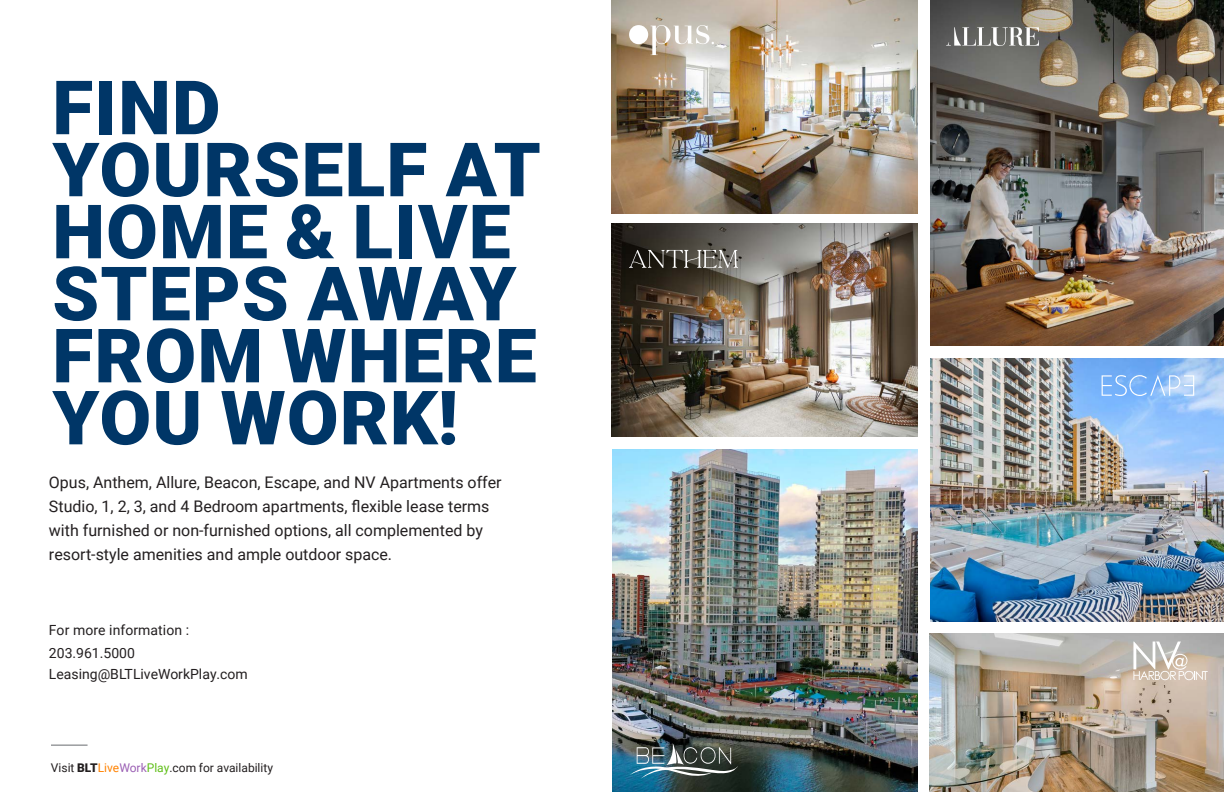
<style>
.page{position:relative;width:1224px;height:792px;background:#fff}
.page>*{position:absolute;margin:0;border:0;box-sizing:border-box;transform-origin:0 0}
.t1{font:900 75px/62px "Roboto";letter-spacing:.015em;color:#003667}
.t2{font:16px/24px "Roboto";color:#231f20}
.t3{font:14px/21.3px "Roboto";color:#231f20}
.t4{font:12px "Roboto";color:#231f20}
.s1{font-weight:900}
.s2{color:#ff8200}
.s3{color:#9b60b4}
.s4{color:#61bf1a}
</style>
<div class="page">
<hr style="left:51px;top:744px;width:37px;height:2px;background:#939598">
<img style="left:929px;top:633px;width:295px;height:159px">
<img style="left:612px;top:0;width:306px;height:213px">
<img style="left:612px;top:223px;width:306px;height:213px">
<img style="left:612px;top:449px;width:306px;height:343px">
<img style="left:931px;top:359px;width:293px;height:263px">
<img style="left:931px;top:0;width:293px;height:346px">
<svg style="left:946px;top:27px;width:93px;height:19px"></svg>
<img style="left:630px;top:743px;width:108px;height:36px">
<svg style="left:1133px;top:642px;width:75px;height:38px;background:#cfc7bd"></svg>
<svg style="left:1102px;top:375px;width:92px;height:21px;background:#9bc5f9"></svg>
<div style="left:629px;top:25px;width:19px;height:19px;background:#fff;border-radius:50%"></div>
<svg style="left:651px;top:25px;width:63px;height:30px"></svg>
<svg style="left:629px;top:250px;width:109px;height:18px;background:#625f58"></svg>
<p class="t1" style="left:52px;top:74px;width:490px">FIND<br>YOURSELF AT<br>HOME &amp; LIVE<br>STEPS AWAY<br>FROM WHERE<br>YOU WORK!</p>
<p class="t2" style="left:49px;top:470px;width:454px">Opus, Anthem, Allure, Beacon, Escape, and NV Apartments offer Studio, 1, 2, 3, and 4 Bedroom apartments, flexible lease terms with furnished or non-furnished options, all complemented by resort-style amenities and ample outdoor space.</p>
<p class="t3" style="left:49px;top:619px;width:142px">For more information :</p>
<p class="t3" style="left:49px;top:642px;width:200px">203.961.5000<br>Leasing@BLTLiveWorkPlay.com</p>
<p class="t4" style="left:51px;top:759px;width:224px">Visit <span class="s1">BLT</span><span class="s2">Live</span><span class="s3">Work</span><span class="s4">Play</span>.com for availability</p>
</div>
